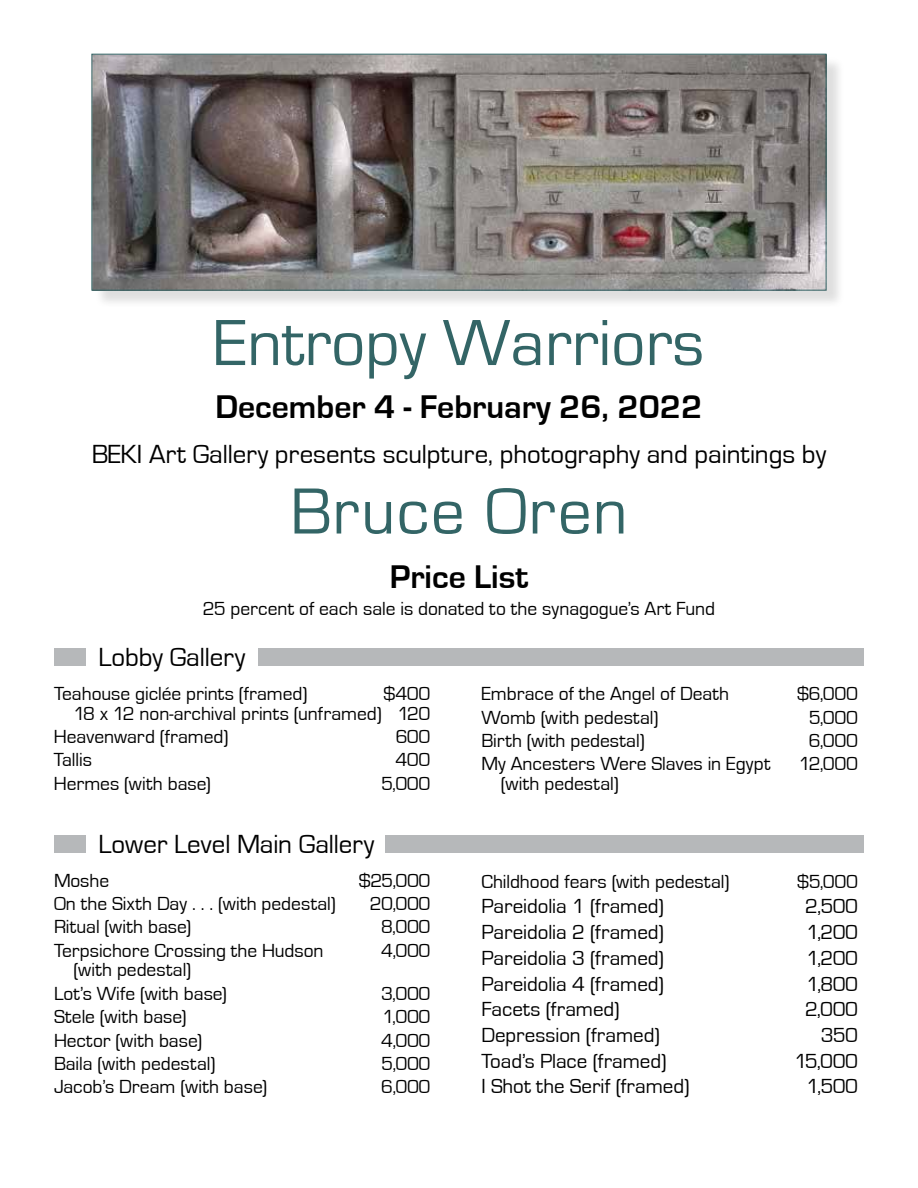
<style>
.page{position:relative;width:918px;height:1188px;background:#fff}
.page>*{position:absolute;margin:0;border:0;box-sizing:border-box;transform-origin:0 0}
.t1{font:67.5px "Eurostile";color:#336566}
.t2{font:700 33.75px "Eurostile";color:#000}
.t3{font:27px "Eurostile";letter-spacing:-.005em;color:#000}
.t4{font:21px "Eurostile";letter-spacing:-.005em;color:#000}
.t5{font:19.5px/19.5px "Eurostile";color:#000;text-align:right}
</style>
<div class="page">
<div style="left:94px;top:56px;width:751px;height:253px;background:#000;opacity:.13"></div>
<img style="left:94px;top:56px;width:730px;height:232px">
<div style="left:92px;top:54px;width:734px;height:236px;border:1px solid #336566"></div>
<div style="left:54px;top:648px;width:32px;height:18px;background:#b6b8ba"></div>
<div style="left:54px;top:835px;width:32px;height:18px;background:#b6b8ba"></div>
<div style="left:259px;top:648px;width:605px;height:18px;background:#b6b8ba"></div>
<div style="left:385px;top:835px;width:479px;height:18px;background:#b6b8ba"></div>
<h1 class="t1" style="left:214px;top:307px;width:492px">Entropy Warriors</h1>
<h2 class="t2" style="left:216px;top:389px;width:488px">December 4 - February 26, 2022</h2>
<h3 class="t3" style="left:92px;top:440px;width:736px">BEKI Art Gallery presents sculpture, photography and paintings by</h3>
<h1 class="t1" style="left:290px;top:475px;width:339px">Bruce Oren</h1>
<h2 class="t2" style="left:390px;top:558px;width:140px">Price List</h2>
<p class="t5" style="left:203px;top:600px;width:514px">25 percent of each sale is donated to the synagogue’s Art Fund</p>
<h3 class="t3" style="left:98px;top:643px;width:148px">Lobby Gallery</h3>
<p class="t5" style="left:73px;top:684px;width:358px">$400<br>18 x 12 non-archival prints (unframed) 120</p>
<p class="t5" style="left:54px;top:727px;width:176px">Heavenward (framed)</p>
<p class="t5" style="left:396px;top:727px;width:36px">600</p>
<p class="t5" style="left:54px;top:751px;width:40px">Tallis</p>
<p class="t5" style="left:395px;top:751px;width:37px">400</p>
<p class="t5" style="left:54px;top:774px;width:158px">Hermes (with base)</p>
<p class="t5" style="left:381px;top:774px;width:51px">5,000</p>
<p class="t5" style="left:54px;top:684px;width:255px">Teahouse giclée prints (framed)</p>
<h3 class="t3" style="left:98px;top:830px;width:277px">Lower Level Main Gallery</h3>
<p class="t5" style="left:54px;top:871px;width:57px">Moshe</p>
<p class="t5" style="left:359px;top:871px;width:73px">$25,000</p>
<p class="t5" style="left:54px;top:894px;width:283px">On the Sixth Day . . . (with pedestal)</p>
<p class="t5" style="left:370px;top:894px;width:62px">20,000</p>
<p class="t5" style="left:54px;top:918px;width:139px">Ritual (with base)</p>
<p class="t5" style="left:381px;top:918px;width:51px">8,000</p>
<p class="t5" style="left:54px;top:941px;width:271px">Terpsichore Crossing the Hudson</p>
<p class="t5" style="left:381px;top:941px;width:51px">4,000</p>
<p class="t5" style="left:54px;top:959px;width:174px;line-height:23.4px;text-align:left;text-indent:20px">(with pedestal)<br>Lot’s Wife (with base)</p>
<p class="t5" style="left:381px;top:984px;width:51px">3,000</p>
<p class="t5" style="left:54px;top:1007px;width:134px">Stele (with base)</p>
<p class="t5" style="left:382px;top:1007px;width:50px">1,000</p>
<p class="t5" style="left:54px;top:1031px;width:150px">Hector (with base)</p>
<p class="t5" style="left:381px;top:1031px;width:51px">4,000</p>
<p class="t5" style="left:54px;top:1054px;width:163px">Baila (with pedestal)</p>
<p class="t5" style="left:381px;top:1054px;width:51px">5,000</p>
<p class="t5" style="left:54px;top:1078px;width:215px">Jacob’s Dream (with base)</p>
<p class="t5" style="left:381px;top:1078px;width:51px">6,000</p>
<p class="t5" style="left:481px;top:684px;width:249px">Embrace of the Angel of Death</p>
<p class="t5" style="left:797px;top:684px;width:62px">$6,000</p>
<p class="t5" style="left:481px;top:708px;width:179px">Womb (with pedestal)</p>
<p class="t5" style="left:809px;top:708px;width:51px">5,000</p>
<p class="t5" style="left:481px;top:731px;width:165px">Birth (with pedestal)</p>
<p class="t5" style="left:809px;top:731px;width:51px">6,000</p>
<p class="t5" style="left:481px;top:755px;width:290px">My Ancesters Were Slaves in Egypt</p>
<p class="t5" style="left:799px;top:755px;width:61px">12,000</p>
<p class="t5" style="left:501px;top:774px;width:119px">(with pedestal)</p>
<p class="t5" style="left:481px;top:872px;width:250px">Childhood fears (with pedestal)</p>
<p class="t5" style="left:797px;top:872px;width:62px">$5,000</p>
<p class="t4" style="left:481px;top:895px;width:184px">Pareidolia 1 (framed)</p>
<p class="t4" style="left:805px;top:895px;width:54px">2,500</p>
<p class="t4" style="left:481px;top:921px;width:184px">Pareidolia 2 (framed)</p>
<p class="t4" style="left:806px;top:921px;width:53px">1,200</p>
<p class="t4" style="left:481px;top:947px;width:184px">Pareidolia 3 (framed)</p>
<p class="t4" style="left:806px;top:947px;width:53px">1,200</p>
<p class="t4" style="left:481px;top:972px;width:184px">Pareidolia 4 (framed)</p>
<p class="t4" style="left:807px;top:972px;width:53px">1,800</p>
<p class="t4" style="left:481px;top:998px;width:140px">Facets (framed)</p>
<p class="t4" style="left:805px;top:998px;width:54px">2,000</p>
<p class="t4" style="left:481px;top:1024px;width:180px">Depression (framed)</p>
<p class="t4" style="left:821px;top:1024px;width:39px">350</p>
<p class="t4" style="left:481px;top:1050px;width:187px">Toad’s Place (framed)</p>
<p class="t4" style="left:795px;top:1050px;width:65px">15,000</p>
<p class="t4" style="left:481px;top:1075px;width:210px">I Shot the Serif (framed)</p>
<p class="t4" style="left:807px;top:1075px;width:53px">1,500</p>
</div>
